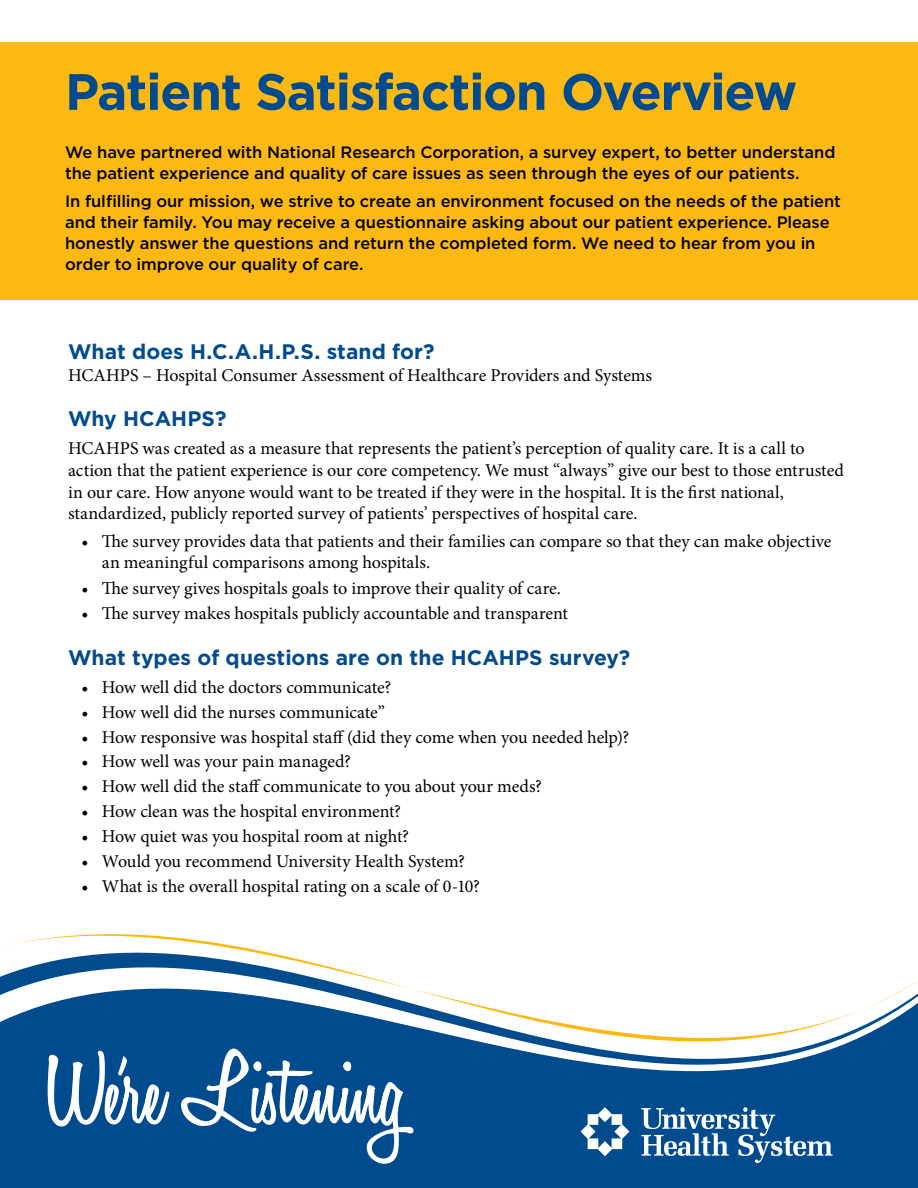
<style>
.page{position:relative;width:918px;height:1188px;background:#fff}
.page>*{position:absolute;margin:0;border:0;box-sizing:border-box;transform-origin:0 0}
.t1{font:700 51px "Gotham";letter-spacing:-.025em;color:#004b8d}
.t2{font:700 21px "Gotham";letter-spacing:.005em;color:#004b8d}
.t3{font:18px/21.6px "Minion Pro";letter-spacing:-.005em;color:#000}
.t4{font:500 16.5px/21px "Gotham";letter-spacing:-.005em;color:#000}
</style>
<div class="page">
<div style="left:0;top:42px;width:918px;height:257px;background:#fdb913"></div>
<div style="left:0;top:1172px;width:918px;height:16px;background:#004b8d"></div>
<svg style="left:0;top:934px;width:918px;height:238px;fill:#004b8d"></svg>
<svg style="left:48px;top:1049px;width:365px;height:115px"></svg>
<svg style="left:641px;top:1107px;width:192px;height:56px"></svg>
<svg style="left:580px;top:1107px;width:49px;height:49px"></svg>
<h1 class="t1" style="left:65px;top:58px;width:734px">Patient Satisfaction Overview</h1>
<p class="t4" style="left:65px;top:141px;width:772px">We have partnered with National Research Corporation, a survey expert, to better understand the patient experience and quality of care issues as seen through the eyes of our patients.</p>
<p class="t4" style="left:65px;top:190px;width:778px">In fulfilling our mission, we strive to create an environment focused on the needs of the patient and their family. You may receive a questionnaire asking about our patient experience. Please honestly answer the questions and return the completed form. We need to hear from you in order to improve our quality of care.</p>
<p class="t2" style="left:68px;top:338px;width:368px">What does H.C.A.H.P.S. stand for?</p>
<p class="t3" style="left:68px;top:364px;width:586px">HCAHPS – Hospital Consumer Assessment of Healthcare Providers and Systems</p>
<p class="t2" style="left:68px;top:405px;width:160px">Why HCAHPS?</p>
<p class="t3" style="left:68px;top:438px;width:777px">HCAHPS was created as a measure that represents the patient’s perception of quality care. It is a call to action that the patient experience is our core competency. We must “always” give our best to those entrusted in our care. How anyone would want to be treated if they were in the hospital. It is the first national, standardized, publicly reported survey of patients’ perspectives of hospital care.</p>
<p class="t3" style="left:102px;top:531px;width:731px;line-height:21px;text-indent:-20px">• The survey provides data that patients and their families can compare so that they can make objective an meaningful comparisons among hospitals.</p>
<p class="t3" style="left:82px;top:577px;width:481px">• The survey gives hospitals goals to improve their quality of care.</p>
<p class="t3" style="left:82px;top:603px;width:488px">• The survey makes hospitals publicly accountable and transparent</p>
<p class="t2" style="left:68px;top:643px;width:564px">What types of questions are on the HCAHPS survey?</p>
<p class="t3" style="left:82px;top:676px;width:311px">• How well did the doctors communicate?</p>
<p class="t3" style="left:82px;top:701px;width:305px">• How well did the nurses communicate”</p>
<p class="t3" style="left:82px;top:726px;width:549px">• How responsive was hospital staff (did they come when you needed help)?</p>
<p class="t3" style="left:82px;top:751px;width:271px">• How well was your pain managed?</p>
<p class="t3" style="left:82px;top:776px;width:462px">• How well did the staff communicate to you about your meds?</p>
<p class="t3" style="left:82px;top:801px;width:321px">• How clean was the hospital environment?</p>
<p class="t3" style="left:82px;top:825px;width:329px">• How quiet was you hospital room at night?</p>
<p class="t3" style="left:82px;top:850px;width:385px">• Would you recommend University Health System?</p>
<p class="t3" style="left:82px;top:875px;width:400px">• What is the overall hospital rating on a scale of 0-10?</p>
</div>
